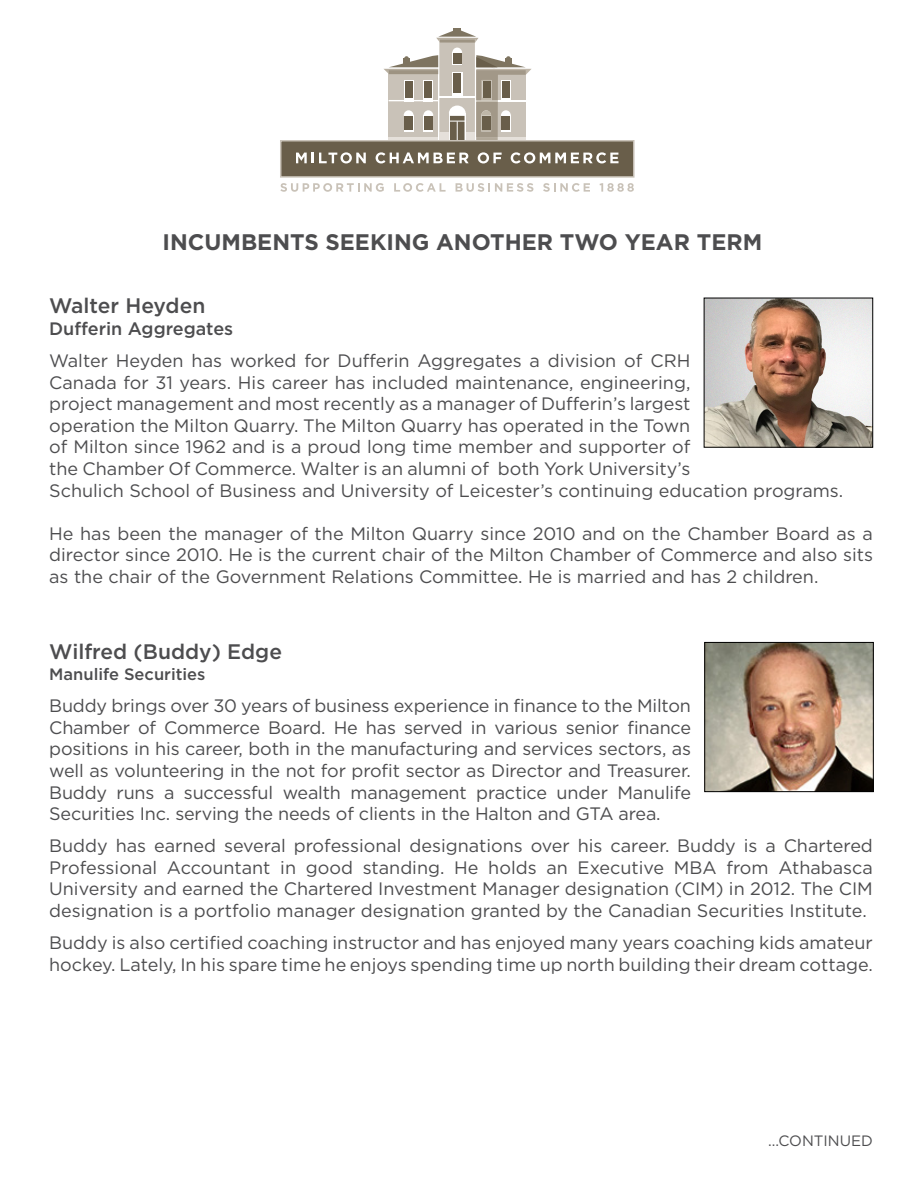
<style>
.page{position:relative;width:918px;height:1188px;background:#fff}
.page>*{position:absolute;margin:0;border:0;box-sizing:border-box;transform-origin:0 0}
.t1{font:700 22.5px "Gotham";color:#4d4d4f}
.t2{font:500 21px "Gotham";color:#4d4d4f}
.t3{font:18px/21.6px "Gotham";color:#4d4d4f;text-align:justify}
.t4{font:500 18px "Gotham";color:#4d4d4f}
.t5{font:500 16.5px "Gotham";color:#4d4d4f}
.t6{font:15px "Gotham";color:#4d4d4f}
</style>
<div class="page">
<svg style="left:280px;top:183px;width:104px;height:9px"></svg>
<svg style="left:394px;top:183px;width:52px;height:9px"></svg>
<svg style="left:456px;top:183px;width:77px;height:9px"></svg>
<svg style="left:543px;top:183px;width:47px;height:9px"></svg>
<svg style="left:600px;top:183px;width:34px;height:9px"></svg>
<div style="left:281px;top:141px;width:353px;height:36px;background:#695e4a"></div>
<svg style="left:296px;top:152px;width:70px;height:11px"></svg>
<svg style="left:376px;top:152px;width:93px;height:11px"></svg>
<svg style="left:478px;top:152px;width:24px;height:11px"></svg>
<svg style="left:511px;top:152px;width:108px;height:11px"></svg>
<svg style="left:384px;top:28px;width:147px;height:112px"></svg>
<hr style="left:476px;top:137px;width:22px;height:4px;background:#b2a99a">
<div style="left:483px;top:81px;width:8px;height:17px;background:#695e4a"></div>
<div style="left:482px;top:116px;width:8px;height:14px;background:#695e4a"></div>
<div style="left:280px;top:140px;width:355px;height:38px;border:1px solid #c9c2b8"></div>
<img style="left:706px;top:300px;width:165px;height:145px">
<img style="left:707px;top:644px;width:165px;height:146px">
<div style="left:705px;top:642px;width:169px;height:150px;border:1px solid #000"></div>
<p class="t1" style="left:163px;top:227px;width:601px">INCUMBENTS SEEKING ANOTHER TWO YEAR TERM</p>
<p class="t2" style="left:49px;top:292px;width:158px">Walter Heyden</p>
<p class="t4" style="left:49px;top:317px;width:186px">Dufferin Aggregates</p>
<p class="t3" style="left:49px;top:349px;width:796px;text-align:left">Walter Heyden has worked for Dufferin Aggregates a division of CRH<br>Canada for 31 years. His career has included maintenance, engineering,<br>project management and most recently as a manager of Dufferin’s largest<br>operation the Milton Quarry. The Milton Quarry has operated in the Town<br>of Milton since 1962 and is a proud long time member and supporter of<br>the Chamber Of Commerce. Walter is an alumni of both York University’s<br>Schulich School of Business and University of Leicester’s continuing education programs.</p>
<p class="t3" style="left:49px;top:522px;width:825px">He has been the manager of the Milton Quarry since 2010 and on the Chamber Board as a director since 2010. He is the current chair of the Milton Chamber of Commerce and also sits as the chair of the Government Relations Committee. He is married and has 2 children.</p>
<p class="t2" style="left:49px;top:638px;width:234px">Wilfred (Buddy) Edge</p>
<p class="t5" style="left:49px;top:663px;width:158px">Manulife Securities</p>
<p class="t3" style="left:49px;top:695px;width:643px">Buddy brings over 30 years of business experience in finance to the Milton Chamber of Commerce Board. He has served in various senior finance positions in his career, both in the manufacturing and services sectors, as well as volunteering in the not for profit sector as Director and Treasurer.<br>Buddy runs a successful wealth management practice under Manulife Securities Inc. serving the needs of clients in the Halton and GTA area.</p>
<p class="t3" style="left:49px;top:835px;width:825px">Buddy has earned several professional designations over his career. Buddy is a Chartered Professional Accountant in good standing. He holds an Executive MBA from Athabasca University and earned the Chartered Investment Manager designation (CIM) in 2012. The CIM designation is a portfolio manager designation granted by the Canadian Securities Institute.</p>
<p class="t3" style="left:49px;top:932px;width:825px">Buddy is also certified coaching instructor and has enjoyed many years coaching kids amateur hockey. Lately, In his spare time he enjoys spending time up north building their dream cottage.</p>
<p class="t6" style="left:768px;top:1131px;width:106px">...CONTINUED</p>
</div>
